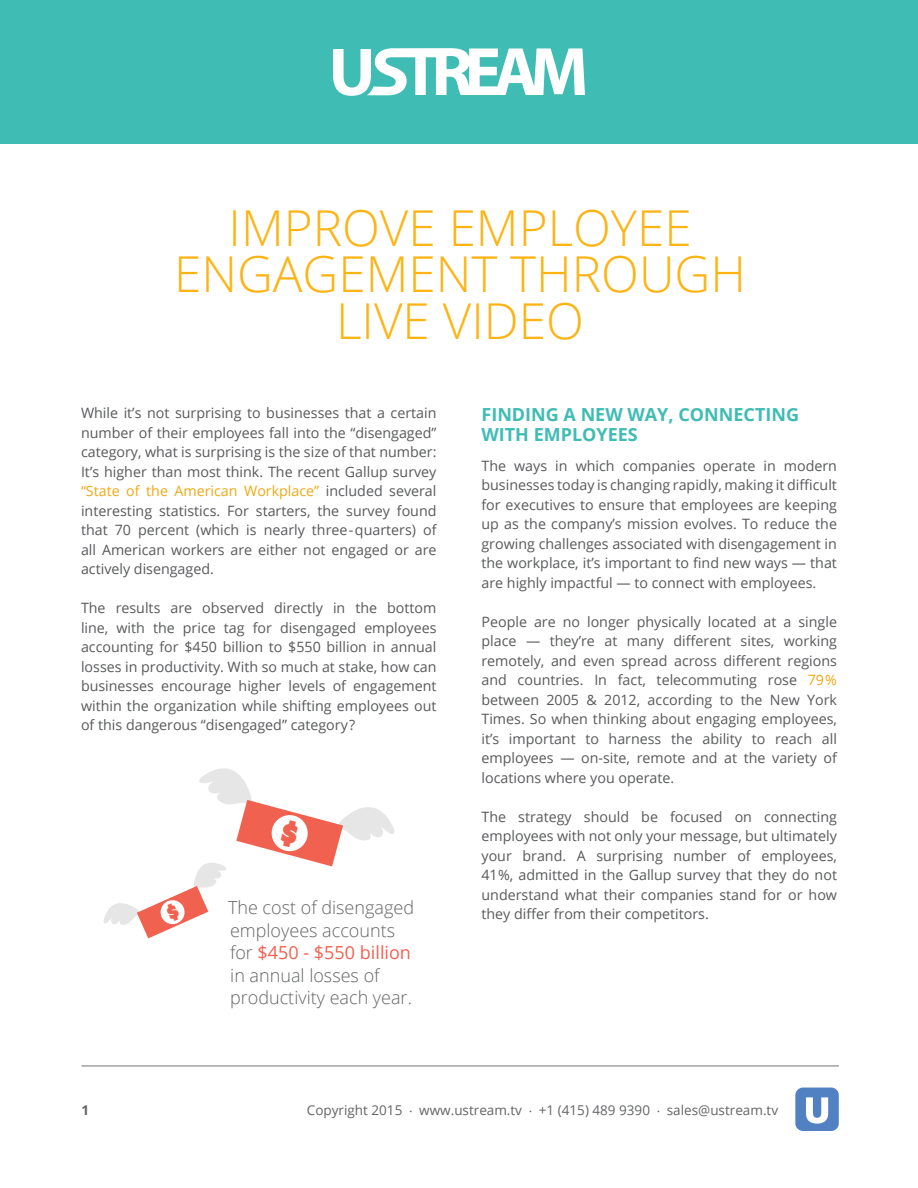
<style>
.page{position:relative;width:918px;height:1188px;background:#fff}
.page>*{position:absolute;margin:0;border:0;box-sizing:border-box;transform-origin:0 0}
.t1{font:300 49.5px/46.5px "Open Sans";color:#fcb415;text-align:center}
.t2{font:300 18px/22.5px "Open Sans";color:#636466}
.t3{font:700 18px/19.5px "Open Sans";color:#3fbcb3}
.t4{font:14.25px/19.5px "Open Sans";color:#58595b;text-align:justify}
.t5{font:13.5px "Open Sans";color:#636466}
.t6{font:700 13.5px "Open Sans";color:#636466}
.s1{color:#eda915}
.s2{font-weight:400;color:#f16050}
.s3{font-family:"Myriad Pro"}
</style>
<div class="page">
<svg style="left:795px;top:1088px;width:44px;height:43px"></svg>
<hr style="left:81px;top:1065px;width:758px;height:1px;background:#808285">
<div style="left:0;top:0;width:918px;height:144px;background:#3fbcb3"></div>
<svg style="left:333px;top:48px;width:252px;height:48px"></svg>
<svg style="left:103px;top:768px;width:291px;height:170px"></svg>
<h1 class="t1" style="left:174px;top:203px;width:573px">IMPROVE EMPLOYEE<br>ENGAGEMENT THROUGH<br>LIVE VIDEO</h1>
<p class="t4" style="left:81px;top:403px;width:357px">While it’s not surprising to businesses that a certain number of their employees fall into the “disengaged” category, what is surprising is the size of that number:<br>It’s higher than most think. The recent Gallup survey <span class="s1">“State of the American Workplace”</span> included several interesting statistics. For starters, the survey found that 70 percent (which is nearly three - quarters) of all American workers are either not engaged or are actively disengaged.</p>
<p class="t4" style="left:81px;top:598px;width:357px">The results are observed directly in the bottom line, with the price tag for disengaged employees accounting for $450 billion to $550 billion in annual losses in productivity. With so much at stake, how can businesses encourage higher levels of engagement within the organization while shifting employees out of this dangerous “disengaged” category?</p>
<p class="t2" style="left:228px;top:896px;width:188px">The cost of disengaged employees accounts for <span class="s2">$450 - $550 billion </span>in annual losses of productivity each year.</p>
<p class="t3" style="left:482px;top:404px;width:319px">FINDING A NEW WAY, CONNECTING<br>WITH EMPLOYEES</p>
<p class="t4" style="left:482px;top:455px;width:357px">The ways in which companies operate in modern businesses today is changing rapidly, making it difficult for executives to ensure that employees are keeping up as the company’s mission evolves. To reduce the growing challenges associated with disengagement in the workplace, it’s important to find new ways — that are highly impactful — to connect with employees.</p>
<p class="t4" style="left:482px;top:611px;width:357px">People are no longer physically located at a single place — they’re at many different sites, working remotely, and even spread across different regions and countries. In fact, telecommuting rose <span class="s1">79% </span>between 2005 &amp; 2012, according to the New York Times. So when thinking about engaging employees, it’s important to harness the ability to reach all employees — on-site, remote and at the variety of locations where you operate.</p>
<p class="t4" style="left:482px;top:806px;width:357px">The strategy should be focused on connecting employees with not only your message, but ultimately your brand. A surprising number of employees, 41%, admitted in the Gallup survey that they do not understand what their companies stand for or how they differ from their competitors.</p>
<p class="t6" style="left:81px;top:1100px;width:9px">1</p>
<p class="t5" style="left:307px;top:1100px;width:473px">Copyright 2015 <span class="s3">∙</span> www.ustream.tv <span class="s3">∙</span> +1 (415) 489 9390 <span class="s3">∙</span> sales@ustream.tv</p>
</div>
